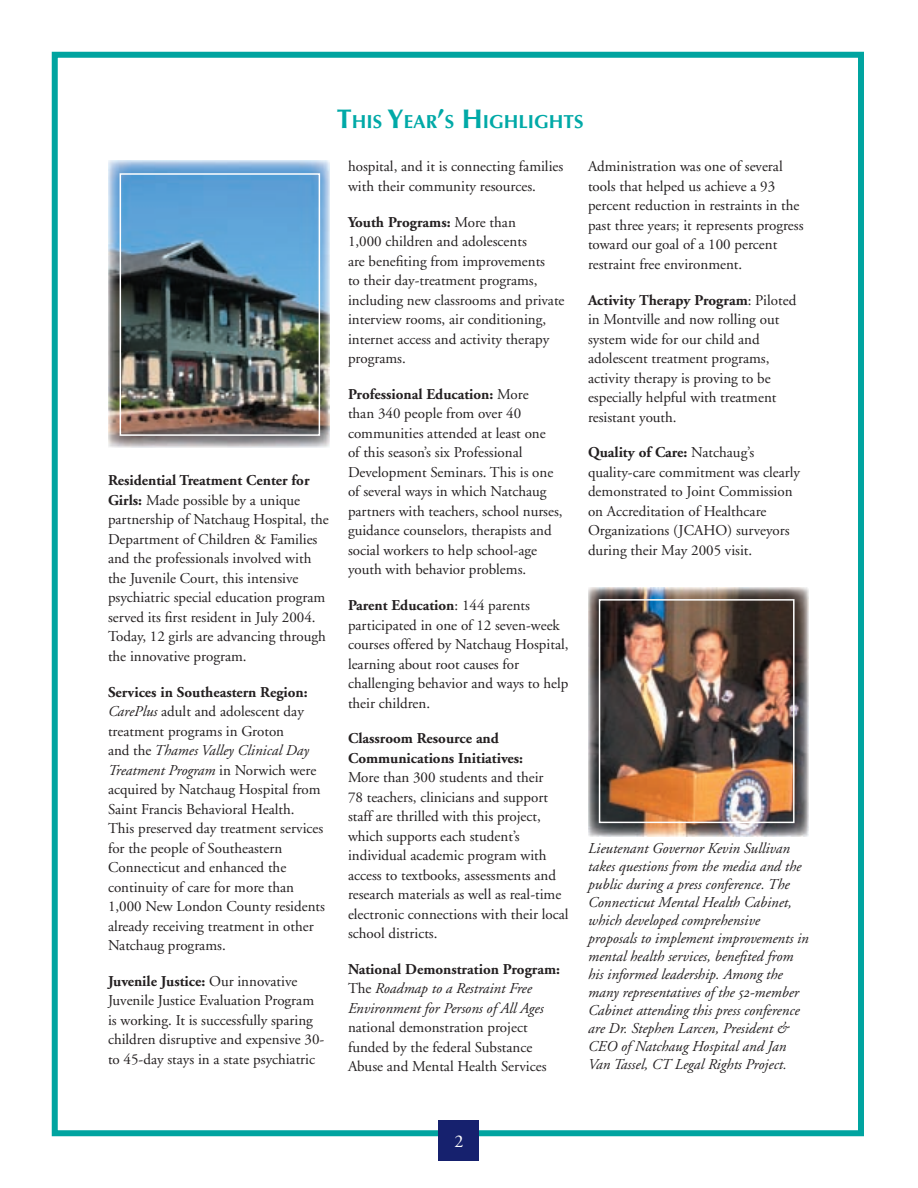
<style>
.page{position:relative;width:918px;height:1188px;background:#fff}
.page>*{position:absolute;margin:0;border:0;box-sizing:border-box;transform-origin:0 0}
.t1{font:700 18.9px "Optima";color:#00a9a7}
.t2{font:18px "Adobe Garamond Pro";color:#fff}
.t3{font:15px/19.5px "Adobe Garamond";color:#231f20}
.t4{font:15px/18px "Adobe Garamond Italic Os F";color:#231f20}
.t5{font:italic 15px/19.5px "Adobe Garamond";color:#231f20}
.t6{font:700 15px/19.5px "Adobe Garamond";color:#231f20}
.s1{font-size:27px}
.s2{font-weight:700}
.s3{font-style:italic}
.s4{font-weight:700;font-style:normal}
.s5{font-style:normal}
</style>
<div class="page">
<div style="left:52px;top:52px;width:812px;height:1084px;border:6px solid #00a4a0"></div>
<div style="left:439px;top:1120px;width:40px;height:41px;background:#16216e"></div>
<img style="left:588px;top:588px;width:220px;height:248px">
<div style="left:599px;top:599px;width:196px;height:224px;border:2px solid #fff"></div>
<img style="left:108px;top:160px;width:222px;height:287px">
<div style="left:120px;top:173px;width:200px;height:263px;border:2px solid #fff"></div>
<p class="t1" style="left:337px;top:110px;width:248px"><span class="s1">T</span>HIS <span class="s1">Y</span>EAR<span class="s1">’</span>S <span class="s1">H</span>IGHLIGHTS</p>
<p class="t3" style="left:108px;top:471px;width:222px"><span class="s2">Residential Treatment Center for Girls:</span> Made possible by a unique partnership of Natchaug Hospital, the Department of Children &amp; Families and the professionals involved with the Juvenile Court, this intensive psychiatric special education program served its first resident in July 2004.<br>Today, 12 girls are advancing through the innovative program.</p>
<p class="t3" style="left:108px;top:682px;width:219px"><span class="s2">Services in Southeastern Region:<br></span><span class="s3">CarePlus</span> adult and adolescent day treatment programs in Groton<br>and the <span class="s3">Thames Valley Clinical Day<br>Treatment Program</span> in Norwich were acquired by Natchaug Hospital from<br>Saint Francis Behavioral Health.<br>This preserved day treatment services for the people of Southeastern<br>Connecticut and enhanced the continuity of care for more than<br>1,000 New London County residents already receiving treatment in other<br>Natchaug programs.</p>
<p class="t3" style="left:108px;top:972px;width:218px"><span class="s2">Juvenile Justice:</span> Our innovative Juvenile Justice Evaluation Program is working. It is successfully sparing children disruptive and expensive 30- to 45-day stays in a state psychiatric</p>
<p class="t3" style="left:348px;top:157px;width:217px">hospital, and it is connecting families with their community resources.</p>
<p class="t3" style="left:348px;top:212px;width:218px"><span class="s2">Youth Programs:</span> More than<br>1,000 children and adolescents<br>are benefiting from improvements<br>to their day-treatment programs, including new classrooms and private interview rooms, air conditioning, internet access and activity therapy programs.</p>
<p class="t3" style="left:348px;top:385px;width:216px"><span class="s2">Professional Education:</span> More<br>than 340 people from over 40 communities attended at least one<br>of this season’s six Professional Development Seminars. This is one of several ways in which Natchaug partners with teachers, school nurses, guidance counselors, therapists and social workers to help school-age youth with behavior problems.</p>
<p class="t3" style="left:348px;top:596px;width:222px"><span class="s2">Parent Education</span>: 144 parents participated in one of 12 seven-week courses offered by Natchaug Hospital, learning about root causes for challenging behavior and ways to help their children.</p>
<p class="t6" style="left:348px;top:729px;width:177px">Classroom Resource and<br>Communications Initiatives:</p>
<p class="t3" style="left:348px;top:768px;width:222px">More than 300 students and their<br>78 teachers, clinicians and support staff are thrilled with this project, which supports each student’s individual academic program with access to textbooks, assessments and research materials as well as real-time electronic connections with their local school districts.</p>
<p class="t5" style="left:348px;top:960px;width:214px"><span class="s4">National Demonstration Program:<br></span><span class="s5">The</span> Roadmap to a Restraint Free<br>Environment for Persons of All Ages</p>
<p class="t3" style="left:348px;top:1018px;width:200px">national demonstration project funded by the federal Substance<br>Abuse and Mental Health Services</p>
<p class="t3" style="left:588px;top:157px;width:217px">Administration was one of several tools that helped us achieve a 93 percent reduction in restraints in the past three years; it represents progress toward our goal of a 100 percent restraint free environment.</p>
<p class="t3" style="left:588px;top:290px;width:210px"><span class="s2">Activity Therapy Program</span>: Piloted in Montville and now rolling out system wide for our child and adolescent treatment programs, activity therapy is proving to be especially helpful with treatment resistant youth.</p>
<p class="t3" style="left:588px;top:443px;width:214px"><span class="s2">Quality of Care:</span> Natchaug’s quality-care commitment was clearly demonstrated to Joint Commission on Accreditation of Healthcare<br>Organizations (JCAHO) surveyors during their May 2005 visit.</p>
<p class="t4" style="left:588px;top:840px;width:222px">Lieutenant Governor Kevin Sullivan takes questions from the media and the public during a press conference. The Connecticut Mental Health Cabinet, which developed comprehensive proposals to implement improvements in mental health services, benefited from his informed leadership. Among the many representatives of the 52-member Cabinet attending this press conference are Dr. Stephen Larcen, President &amp; CEO of Natchaug Hospital and Jan Van Tassel, CT Legal Rights Project.</p>
<p class="t2" style="left:454px;top:1131px;width:10px">2</p>
</div>
